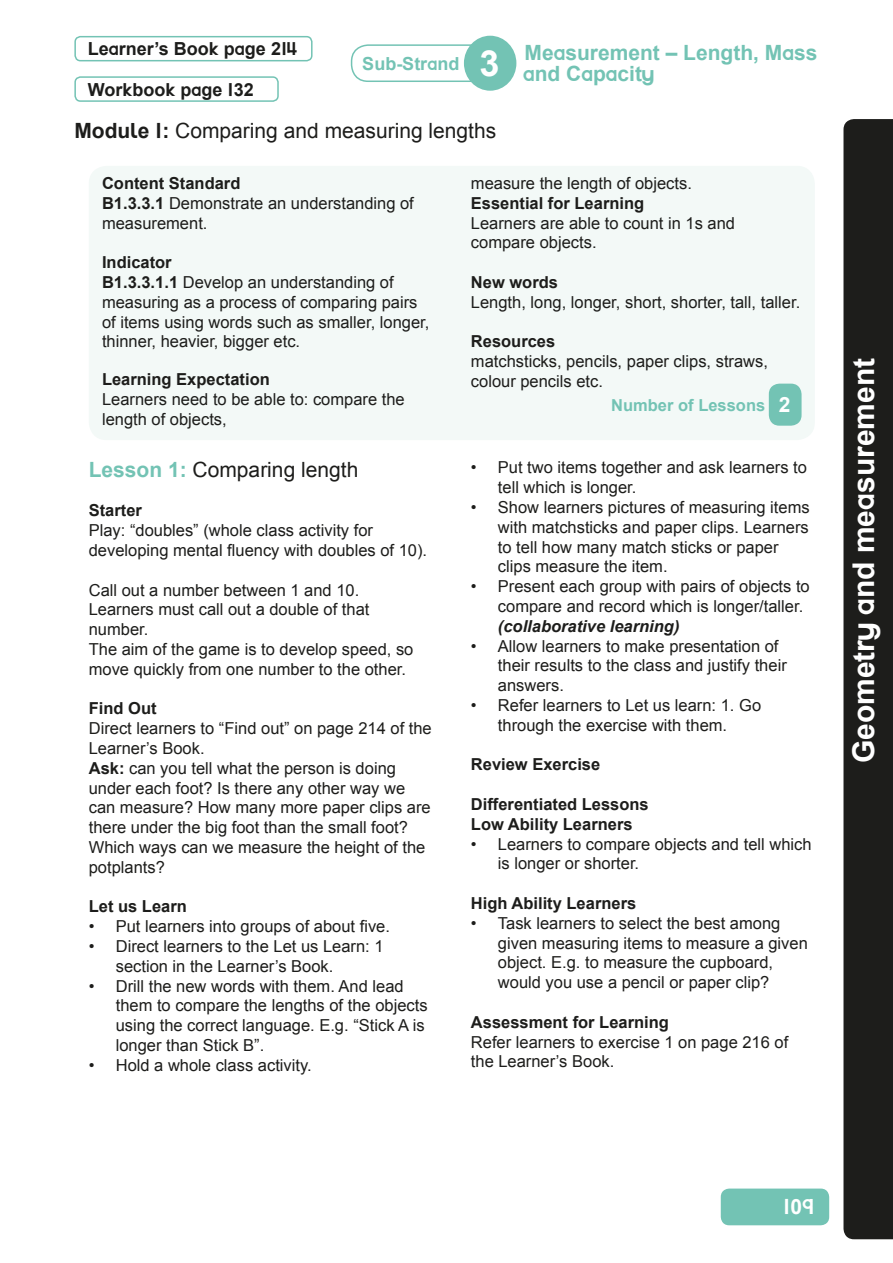
<style>
.page{position:relative;width:893px;height:1263px;background:#fff}
.page>*{position:absolute;margin:0;border:0;box-sizing:border-box;transform-origin:0 0}
.t1{font:700 30px "Preschool";color:#fff}
.t2{font:21px "Arial";color:#1d1d1b}
.t3{font:700 21px/21px "Preschool";color:#73c3b4;text-align:center}
.t4{font:700 21px "Preschool";color:#fff}
.t5{font:700 18px "Preschool";color:#1d1d1b}
.t6{font:16.5px/19.8px "Arial";color:#1d1d1b}
.t7{font:700 16.5px/19.8px "Arial";color:#1d1d1b}
.t8{font:italic 700 16.5px "Arial";color:#1d1d1b}
.t9{font:700 16.5px "Arial";color:#73c3b4}
.s1{font-family:"Preschool";font-weight:700}
.s2{font-size:36px;color:#fff}
.s3{font-weight:700}
.s4{font-weight:700;color:#73c3b4}
.s5{font-size:21px;color:#fff}
</style>
<div class="page">
<div style="left:843px;top:119px;width:50px;height:1120px;background:#1d1d1b"></div>
<div style="left:89px;top:166px;width:726px;height:274px;background:#f3f9f7;border-radius:18px"></div>
<div style="left:721px;top:1188px;width:108px;height:37px;background:#73c3b4;border-radius:9px"></div>
<div style="left:351px;top:44px;width:158px;height:38px;border:2px solid #73c3b4;border-radius:16px"></div>
<div style="left:464px;top:36px;width:52px;height:55px;background:#73c3b4;border-radius:50%"></div>
<div style="left:74px;top:36px;width:239px;height:25px;border:2px solid #73c3b4;border-radius:5px"></div>
<div style="left:74px;top:76px;width:205px;height:26px;border:2px solid #73c3b4;border-radius:5px"></div>
<div style="left:769px;top:384px;width:32px;height:42px;background:#73c3b4;border-radius:11px"></div>
<p class="t5" style="left:88px;top:37px;width:211px">Learner’s Book page 214</p>
<p class="t5" style="left:88px;top:77px;width:167px">Workbook page 132</p>
<p class="t2" style="left:74px;top:117px;width:423px"><span class="s1">Module 1:</span> Comparing and measuring lengths</p>
<p class="t3" style="left:362px;top:43px;width:457px"><sub>Sub-Strand</sub> <span class="s2">3</span> Measurement – Length, Mass and Capacity</p>
<p class="t6" style="left:102px;top:174px;width:313px"><span class="s3">Content Standard<br>B1.3.3.1</span> Demonstrate an understanding of measurement.</p>
<p class="t6" style="left:102px;top:253px;width:329px"><span class="s3">Indicator<br>B1.3.3.1.1</span> Develop an understanding of measuring as a process of comparing pairs of items using words such as smaller, longer, thinner, heavier, bigger etc.</p>
<p class="t7" style="left:102px;top:370px;width:169px">Learning Expectation</p>
<p class="t6" style="left:102px;top:390px;width:304px">Learners need to be able to: compare the length of objects,</p>
<p class="t2" style="left:89px;top:456px;width:271px"><span class="s4">Lesson 1:</span> Comparing length</p>
<p class="t7" style="left:89px;top:501px;width:55px">Starter</p>
<p class="t6" style="left:89px;top:521px;width:340px">Play: “doubles” (whole class activity for developing mental fluency with doubles of 10).</p>
<p class="t6" style="left:89px;top:580px;width:326px">Call out a number between 1 and 10.<br>Learners must call out a double of that number.<br>The aim of the game is to develop speed, so move quickly from one number to the other.</p>
<p class="t7" style="left:89px;top:699px;width:69px">Find Out</p>
<p class="t6" style="left:89px;top:719px;width:345px">Direct learners to “Find out” on page 214 of the Learner’s Book.<br><span class="s3">Ask:</span> can you tell what the person is doing under each foot? Is there any other way we can measure? How many more paper clips are there under the big foot than the small foot?<br>Which ways can we measure the height of the potplants?</p>
<p class="t7" style="left:89px;top:897px;width:100px">Let us Learn</p>
<p class="t6" style="left:89px;top:917px;width:303px">• Put learners into groups of about five.</p>
<p class="t6" style="left:116px;top:936px;width:269px;text-indent:-27px">• Direct learners to the Let us Learn: 1 section in the Learner’s Book.</p>
<p class="t6" style="left:116px;top:976px;width:313px;text-indent:-27px">• Drill the new words with them. And lead them to compare the lengths of the objects using the correct language. E.g. “Stick A is longer than Stick B”.</p>
<p class="t6" style="left:89px;top:1055px;width:224px">• Hold a whole class activity.</p>
<p class="t6" style="left:471px;top:174px;width:223px">measure the length of objects.</p>
<p class="t7" style="left:471px;top:194px;width:175px">Essential for Learning</p>
<p class="t6" style="left:471px;top:213px;width:266px">Learners are able to count in 1s and compare objects.</p>
<p class="t7" style="left:471px;top:273px;width:89px">New words</p>
<p class="t6" style="left:471px;top:292px;width:331px">Length, long, longer, short, shorter, tall, taller.</p>
<p class="t7" style="left:471px;top:332px;width:86px">Resources</p>
<p class="t6" style="left:471px;top:352px;width:299px">matchsticks, pencils, paper clips, straws, colour pencils etc.</p>
<p class="t9" style="left:611px;top:394px;width:181px">Number of Lessons <span class="s5">2</span></p>
<p class="t6" style="left:498px;top:458px;width:311px;text-indent:-27px">• Put two items together and ask learners to tell which is longer.</p>
<p class="t6" style="left:498px;top:497px;width:313px;text-indent:-27px">• Show learners pictures of measuring items with matchsticks and paper clips. Learners to tell how many match sticks or paper clips measure the item.</p>
<p class="t6" style="left:498px;top:577px;width:313px;text-indent:-27px">• Present each group with pairs of objects to compare and record which is longer/taller.</p>
<p class="t8" style="left:498px;top:615px;width:183px">(collaborative learning)</p>
<p class="t6" style="left:498px;top:636px;width:290px;text-indent:-27px">• Allow learners to make presentation of their results to the class and justify their answers.</p>
<p class="t6" style="left:471px;top:695px;width:292px;text-align:center">• Refer learners to Let us learn: 1. Go through the exercise with them.</p>
<p class="t7" style="left:471px;top:755px;width:131px">Review Exercise</p>
<p class="t7" style="left:471px;top:795px;width:179px">Differentiated Lessons<br>Low Ability Learners</p>
<p class="t6" style="left:498px;top:834px;width:315px;text-indent:-27px">• Learners to compare objects and tell which is longer or shorter.</p>
<p class="t7" style="left:471px;top:894px;width:167px">High Ability Learners</p>
<p class="t6" style="left:498px;top:913px;width:311px;text-indent:-27px">• Task learners to select the best among given measuring items to measure a given object. E.g. to measure the cupboard, would you use a pencil or paper clip?</p>
<p class="t7" style="left:471px;top:1013px;width:200px">Assessment for Learning</p>
<p class="t6" style="left:471px;top:1032px;width:319px">Refer learners to exercise 1 on page 216 of the Learner’s Book.</p>
<h1 class="t1" style="left:844px;top:763px;width:407px;rotate:-90deg">Geometry and measurement</h1>
<p class="t4" style="left:783px;top:1193px;width:32px">109</p>
</div>
